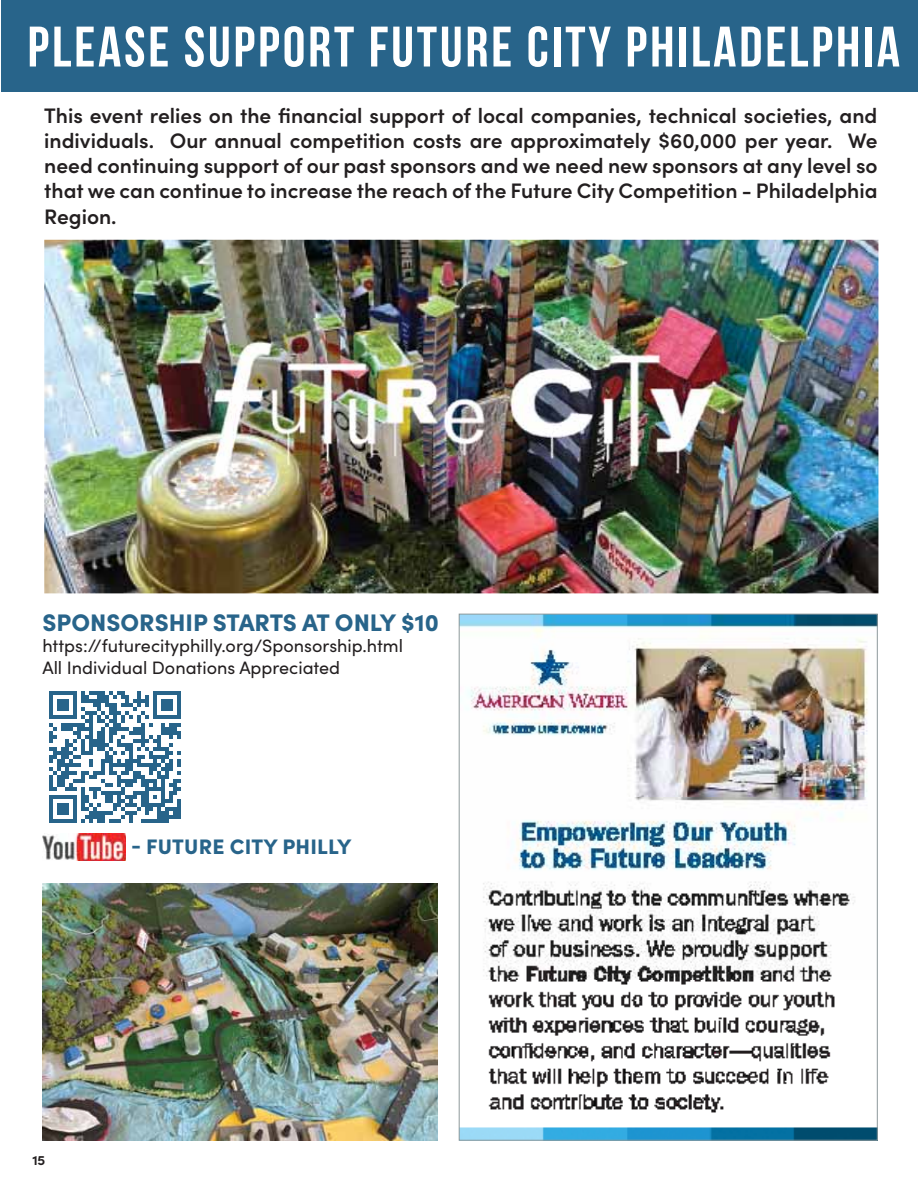
<style>
.page{position:relative;width:918px;height:1188px;background:#fff}
.page>*{position:absolute;margin:0;border:0;box-sizing:border-box;transform-origin:0 0}
.t1{font:700 57px "Bebas Neue";letter-spacing:.05em;color:#fff}
.t2{font:900 24px "Sofia Pro";color:#28648a}
.t3{font:600 21px/25.2px "Sofia Pro";color:#231f20;text-align:justify}
.t4{font:900 21px "Sofia Pro";letter-spacing:.01em;color:#28648a}
.t5{font:18px/21.6px "Sofia Pro";color:#231f20}
.t6{font:700 13.5px "Sofia Pro";color:#231f20}
</style>
<div class="page">
<img style="left:44px;top:240px;width:834px;height:353px">
<img style="left:42px;top:834px;width:84px;height:27px">
<svg style="left:49px;top:691px;width:132px;height:132px"></svg>
<hr style="left:177px;top:799px;width:4px;height:20px;background:#28648a">
<div style="left:1px;top:0;width:917px;height:91px;background:#28648a"></div>
<img style="left:182px;top:319px;width:555px;height:175px">
<img style="left:461px;top:616px;width:415px;height:522px">
<img style="left:42px;top:883px;width:395px;height:257px">
<h1 class="t1" style="left:27px;top:14px;width:874px">PLEASE SUPPORT FUTURE CITY PHILADELPHIA</h1>
<p class="t3" style="left:44px;top:105px;width:835px">This event relies on the financial support of local companies, technical societies, and individuals. Our annual competition costs are approximately $60,000 per year. We need continuing support of our past sponsors and we need new sponsors at any level so that we can continue to increase the reach of the Future City Competition - Philadelphia Region.</p>
<p class="t2" style="left:42px;top:614px;width:398px">SPONSORSHIP STARTS AT ONLY $10</p>
<p class="t5" style="left:42px;top:637px;width:362px">https://futurecityphilly.org/Sponsorship.html<br>All Individual Donations Appreciated</p>
<p class="t4" style="left:131px;top:839px;width:222px">- FUTURE CITY PHILLY</p>
<p class="t6" style="left:32px;top:1155px;width:15px">15</p>
</div>
